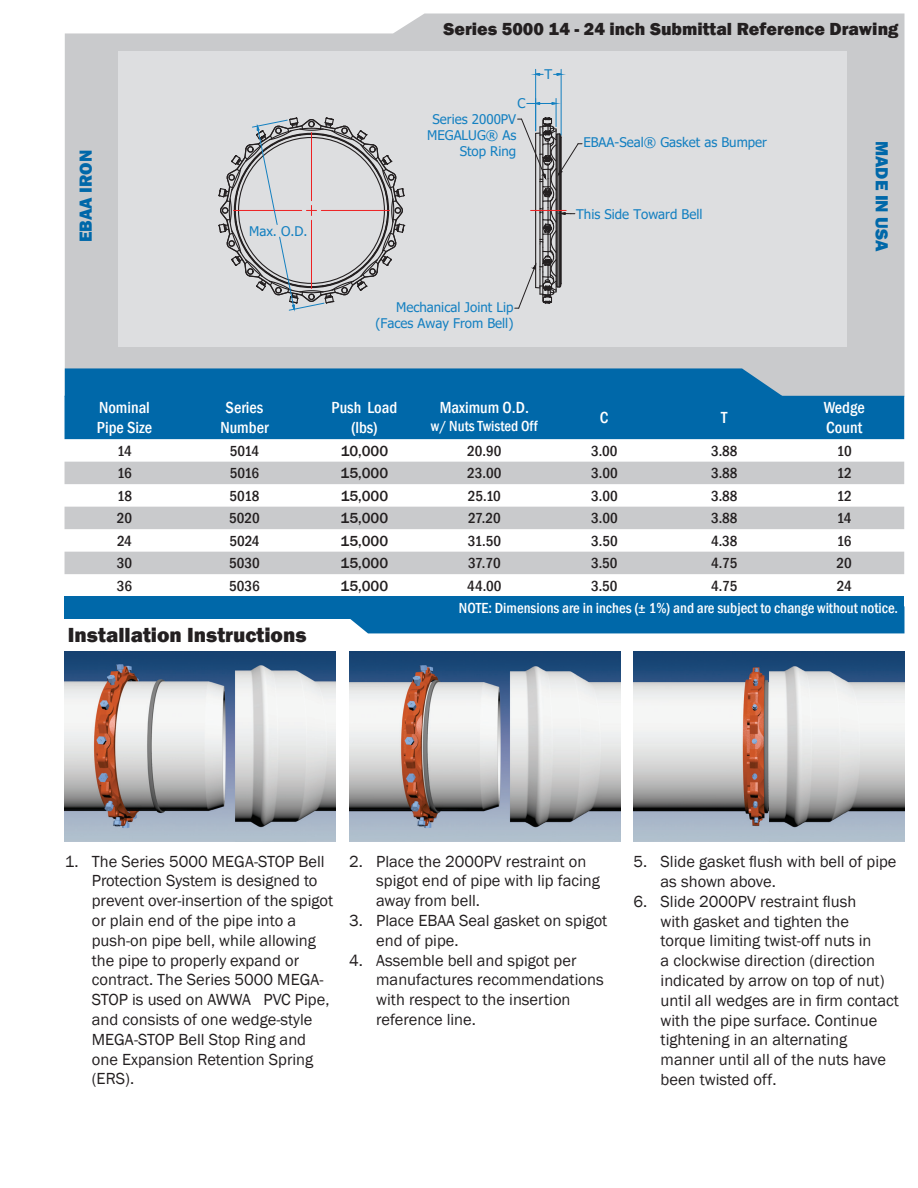
<style>
.page{position:relative;width:918px;height:1188px;background:#fff}
.page>*{position:absolute;margin:0;border:0;box-sizing:border-box;transform-origin:0 0}
.t1{font:800 21px "Franklin Gothic";color:#231f20}
.t2{font:800 18px "Franklin Gothic";color:#231f20}
.t3{font:800 18px "Franklin Gothic";color:#0068a9}
.t4{font:16.5px/19.8px "Franklin Gothic";color:#231f20}
.t5{font:500 condensed 16.5px/19.8px "Franklin Gothic";color:#fff}
.t6{font:500 condensed 15px "Franklin Gothic";color:#231f20}
.t7{font:500 condensed 15px "Franklin Gothic";color:#fff}
.t8{font:500 15px "Franklin Gothic";color:#231f20}
.t9{font:13.35px "Tahoma";color:#1480c1}
.t10{font:13.35px "Tahoma";color:#1480c0}
</style>
<div class="page">
<svg style="left:65px;top:14px;width:840px;height:383px;background:#cdced0"></svg>
<div style="left:118px;top:51px;width:729px;height:296px;background:#dddee0"></div>
<div style="left:350px;top:619px;width:554px;height:14px;background:#0068a9"></div>
<svg style="left:218px;top:117px;width:187px;height:195px"></svg>
<hr style="left:561px;top:69px;width:1px;height:66px;background:#1480c0">
<hr style="left:535px;top:69px;width:1px;height:62px;background:#1480c0">
<svg style="left:554px;top:73px;width:10px;height:3px"></svg>
<svg style="left:531px;top:73px;width:12px;height:3px"></svg>
<svg style="left:515px;top:98px;width:67px;height:211px"></svg>
<img style="left:65px;top:651px;width:271px;height:191px">
<img style="left:349px;top:651px;width:271px;height:191px">
<img style="left:634px;top:651px;width:270px;height:191px">
<svg style="left:65px;top:368px;width:839px;height:71px;background:#0e6fab"></svg>
<svg style="left:65px;top:462px;width:839px;height:112px;fill:#c9cacc"></svg>
<div style="left:65px;top:597px;width:839px;height:22px;background:#0068a9"></div>
<p class="t2" style="left:444px;top:17px;width:456px">Series 5000 14 - 24 inch Submittal Reference Drawing</p>
<p class="t3" style="left:74px;top:242px;width:94px;rotate:-90deg">EBAA IRON</p>
<p class="t10" style="left:249px;top:222px;width:60px">Max. O.D.</p>
<p class="t10" style="left:517px;top:95px;width:9px">C</p>
<p class="t9" style="left:433px;top:110px;width:85px">Series 2000PV</p>
<p class="t9" style="left:427px;top:126px;width:91px">MEGALUG® As</p>
<p class="t9" style="left:460px;top:142px;width:58px">Stop Ring</p>
<p class="t10" style="left:545px;top:65px;width:9px">T</p>
<p class="t9" style="left:583px;top:134px;width:185px">EBAA-Seal® Gasket as Bumper</p>
<p class="t9" style="left:576px;top:205px;width:128px">This Side Toward Bell</p>
<p class="t9" style="left:396px;top:298px;width:119px">Mechanical Joint Lip</p>
<p class="t9" style="left:375px;top:314px;width:140px">(Faces Away From Bell)</p>
<p class="t3" style="left:893px;top:141px;width:112px;rotate:90deg">MADE IN USA</p>
<p class="t5" style="left:97px;top:398px;width:57px">Nominal<br>Pipe Size</p>
<p class="t5" style="left:220px;top:398px;width:50px;text-align:center">Series<br>Number</p>
<p class="t5" style="left:332px;top:398px;width:67px;text-align:center">Push Load (lbs)</p>
<p class="t5" style="left:440px;top:398px;width:91px">Maximum O.D.</p>
<p class="t7" style="left:431px;top:417px;width:108px">w/ Nuts Twisted Off</p>
<p class="t5" style="left:600px;top:408px;width:10px">C</p>
<p class="t5" style="left:721px;top:408px;width:8px">T</p>
<p class="t5" style="left:824px;top:398px;width:43px">Wedge<br>Count</p>
<p class="t6" style="left:117px;top:441px;width:16px">14</p>
<p class="t6" style="left:230px;top:441px;width:31px">5014</p>
<p class="t8" style="left:341px;top:441px;width:49px">10,000</p>
<p class="t6" style="left:467px;top:441px;width:36px">20.90</p>
<p class="t6" style="left:591px;top:441px;width:28px">3.00</p>
<p class="t6" style="left:711px;top:441px;width:28px">3.88</p>
<p class="t6" style="left:837px;top:441px;width:16px">10</p>
<p class="t6" style="left:117px;top:463px;width:16px">16</p>
<p class="t6" style="left:230px;top:463px;width:31px">5016</p>
<p class="t8" style="left:341px;top:464px;width:49px">15,000</p>
<p class="t6" style="left:467px;top:463px;width:36px">23.00</p>
<p class="t6" style="left:591px;top:463px;width:28px">3.00</p>
<p class="t6" style="left:711px;top:463px;width:28px">3.88</p>
<p class="t6" style="left:837px;top:463px;width:17px">12</p>
<p class="t6" style="left:117px;top:486px;width:17px">18</p>
<p class="t6" style="left:230px;top:486px;width:31px">5018</p>
<p class="t8" style="left:341px;top:486px;width:49px">15,000</p>
<p class="t6" style="left:468px;top:486px;width:35px">25.10</p>
<p class="t6" style="left:591px;top:486px;width:28px">3.00</p>
<p class="t6" style="left:711px;top:486px;width:28px">3.88</p>
<p class="t6" style="left:837px;top:486px;width:17px">12</p>
<p class="t6" style="left:117px;top:508px;width:17px">20</p>
<p class="t6" style="left:229px;top:508px;width:32px">5020</p>
<p class="t8" style="left:341px;top:509px;width:49px">15,000</p>
<p class="t6" style="left:468px;top:508px;width:34px">27.20</p>
<p class="t6" style="left:591px;top:508px;width:28px">3.00</p>
<p class="t6" style="left:711px;top:508px;width:28px">3.88</p>
<p class="t6" style="left:837px;top:508px;width:16px">14</p>
<p class="t6" style="left:117px;top:531px;width:16px">24</p>
<p class="t6" style="left:229px;top:531px;width:32px">5024</p>
<p class="t8" style="left:341px;top:531px;width:49px">15,000</p>
<p class="t6" style="left:468px;top:531px;width:35px">31.50</p>
<p class="t6" style="left:591px;top:531px;width:28px">3.50</p>
<p class="t6" style="left:711px;top:531px;width:28px">4.38</p>
<p class="t6" style="left:837px;top:531px;width:16px">16</p>
<p class="t6" style="left:117px;top:553px;width:17px">30</p>
<p class="t6" style="left:229px;top:553px;width:32px">5030</p>
<p class="t8" style="left:341px;top:554px;width:49px">15,000</p>
<p class="t6" style="left:468px;top:553px;width:34px">37.70</p>
<p class="t6" style="left:591px;top:553px;width:28px">3.50</p>
<p class="t6" style="left:711px;top:553px;width:28px">4.75</p>
<p class="t6" style="left:837px;top:553px;width:17px">20</p>
<p class="t6" style="left:117px;top:576px;width:17px">36</p>
<p class="t6" style="left:229px;top:576px;width:32px">5036</p>
<p class="t8" style="left:341px;top:576px;width:49px">15,000</p>
<p class="t6" style="left:467px;top:576px;width:36px">44.00</p>
<p class="t6" style="left:591px;top:576px;width:28px">3.50</p>
<p class="t6" style="left:711px;top:576px;width:28px">4.75</p>
<p class="t6" style="left:837px;top:576px;width:16px">24</p>
<p class="t7" style="left:459px;top:598px;width:441px">NOTE: Dimensions are in inches (± 1%) and are subject to change without notice.</p>
<p class="t1" style="left:68px;top:622px;width:240px">Installation Instructions</p>
<p class="t4" style="left:92px;top:852px;width:243px;text-indent:-27px">1. The Series 5000 MEGA-STOP Bell<br>Protection System is designed to prevent over-insertion of the spigot or plain end of the pipe into a push-on pipe bell, while allowing the pipe to properly expand or contract. The Series 5000 MEGA-<br>STOP is used on AWWA PVC Pipe, and consists of one wedge-style<br>MEGA-STOP Bell Stop Ring and one Expansion Retention Spring (ERS).</p>
<p class="t4" style="left:376px;top:852px;width:225px;text-indent:-27px">2. Place the 2000PV restraint on spigot end of pipe with lip facing away from bell.</p>
<p class="t4" style="left:376px;top:911px;width:233px;text-indent:-27px">3. Place EBAA Seal gasket on spigot end of pipe.</p>
<p class="t4" style="left:376px;top:951px;width:229px;text-indent:-27px">4. Assemble bell and spigot per manufactures recommendations with respect to the insertion reference line.</p>
<p class="t4" style="left:661px;top:852px;width:237px;text-indent:-27px">5. Slide gasket flush with bell of pipe as shown above.</p>
<p class="t4" style="left:661px;top:892px;width:240px;text-indent:-27px">6. Slide 2000PV restraint flush<br>with gasket and tighten the<br>torque limiting twist-off nuts in<br>a clockwise direction (direction indicated by arrow on top of nut) until all wedges are in firm contact with the pipe surface. Continue tightening in an alternating manner until all of the nuts have been twisted off.</p>
</div>
